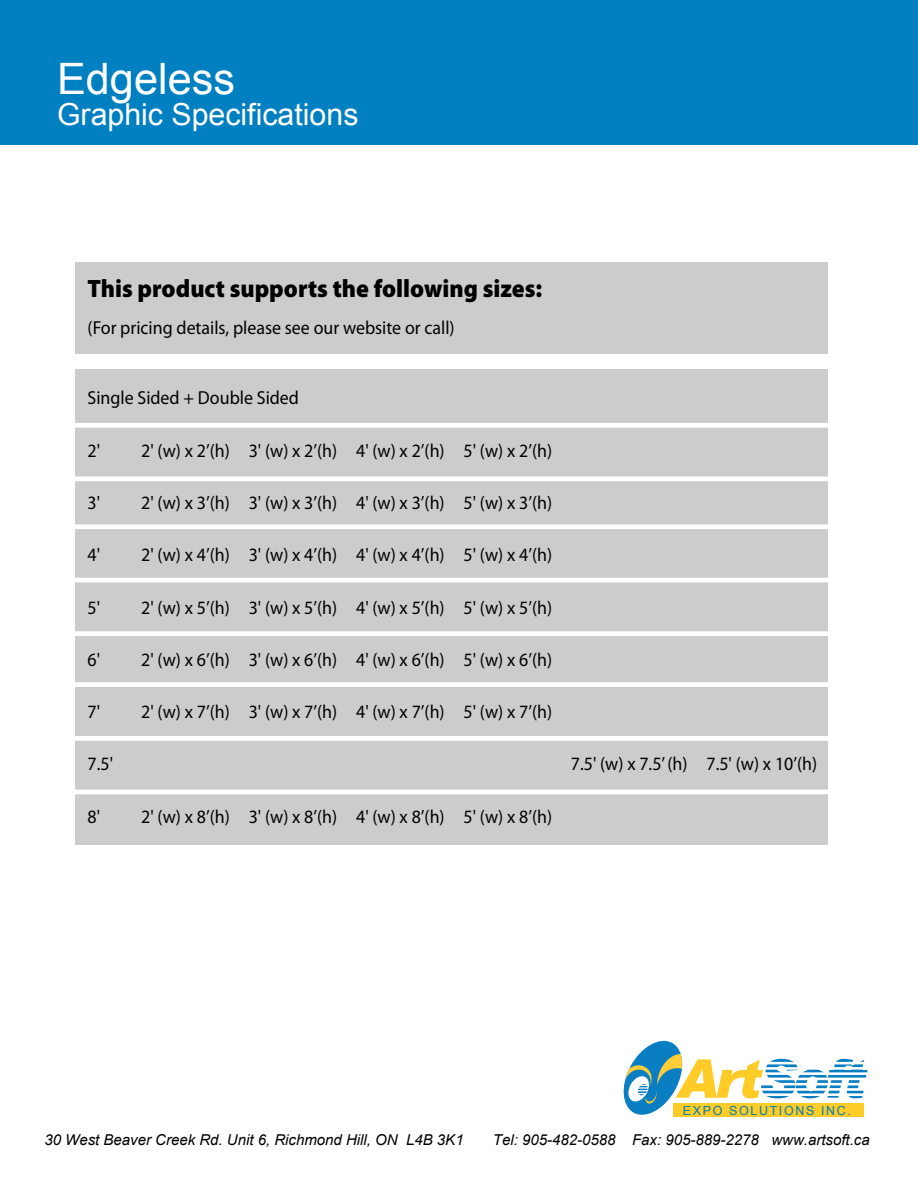
<style>
.page{position:relative;width:918px;height:1188px;background:#fff}
.page>*{position:absolute;margin:0;border:0;box-sizing:border-box;transform-origin:0 0}
.t1{font:43.35px "Arial";color:#fff}
.t2{font:30.3px "Arial";color:#fff}
.t3{font:900 25.2px "Myriad Pro";color:#000;scale:.95 1}
.t4{font:18.9px "Myriad Pro";color:#000;scale:.95 1}
.t5{font:italic 15px "Arial";color:#000}
.t6{font:12.45px "Arial";letter-spacing:.13em;color:#017ebb}
</style>
<div class="page">
<div style="left:0;top:0;width:918px;height:144px;background:#007fc1"></div>
<svg style="left:623px;top:1040px;width:244px;height:77px"></svg>
<div style="left:76px;top:262px;width:752px;height:92px;background:#ccc"></div>
<div style="left:76px;top:369px;width:752px;height:476px;background:#ccc"></div>
<div style="left:42px;top:423px;width:834px;height:5px;background:#fff"></div>
<hr style="left:42px;top:477px;width:834px;height:4px;background:#fff">
<div style="left:42px;top:524px;width:834px;height:5px;background:#fff"></div>
<hr style="left:42px;top:578px;width:834px;height:4px;background:#fff">
<div style="left:42px;top:631px;width:834px;height:5px;background:#fff"></div>
<div style="left:42px;top:682px;width:834px;height:5px;background:#fff"></div>
<div style="left:42px;top:736px;width:834px;height:5px;background:#fff"></div>
<hr style="left:42px;top:790px;width:834px;height:4px;background:#fff">
<h1 class="t1" style="left:57px;top:51px;width:180px">Edgeless</h1>
<h2 class="t2" style="left:57px;top:94px;width:303px">Graphic Specifications</h2>
<h3 class="t3" style="left:88px;top:275px;width:480px">This product supports the following sizes:</h3>
<p class="t4" style="left:88px;top:317px;width:388px">(For pricing details, please see our website or call)</p>
<p class="t4" style="left:88px;top:388px;width:224px">Single Sided + Double Sided</p>
<p class="t4" style="left:88px;top:440px;width:15px">2'</p>
<p class="t4" style="left:141px;top:440px;width:434px">2' (w) x 2’(h) 3' (w) x 2’(h) 4' (w) x 2’(h) 5' (w) x 2’(h)</p>
<p class="t4" style="left:88px;top:492px;width:15px">3'</p>
<p class="t4" style="left:141px;top:492px;width:434px">2' (w) x 3’(h) 3' (w) x 3’(h) 4' (w) x 3’(h) 5' (w) x 3’(h)</p>
<p class="t4" style="left:88px;top:545px;width:15px">4'</p>
<p class="t4" style="left:141px;top:545px;width:434px">2' (w) x 4’(h) 3' (w) x 4’(h) 4' (w) x 4’(h) 5' (w) x 4’(h)</p>
<p class="t4" style="left:88px;top:597px;width:15px">5'</p>
<p class="t4" style="left:141px;top:597px;width:434px">2' (w) x 5’(h) 3' (w) x 5’(h) 4' (w) x 5’(h) 5' (w) x 5’(h)</p>
<p class="t4" style="left:88px;top:649px;width:15px">6'</p>
<p class="t4" style="left:141px;top:649px;width:434px">2' (w) x 6’(h) 3' (w) x 6’(h) 4' (w) x 6’(h) 5' (w) x 6’(h)</p>
<p class="t4" style="left:88px;top:701px;width:15px">7'</p>
<p class="t4" style="left:141px;top:701px;width:434px">2' (w) x 7’(h) 3' (w) x 7’(h) 4' (w) x 7’(h) 5' (w) x 7’(h)</p>
<p class="t4" style="left:88px;top:754px;width:28px">7.5'</p>
<p class="t4" style="left:571px;top:754px;width:261px">7.5' (w) x 7.5’ (h) 7.5' (w) x 10’(h)</p>
<p class="t4" style="left:88px;top:806px;width:15px">8'</p>
<p class="t4" style="left:141px;top:806px;width:434px">2' (w) x 8’(h) 3' (w) x 8’(h) 4' (w) x 8’(h) 5' (w) x 8’(h)</p>
<p class="t6" style="left:683px;top:1102px;width:170px">EXPO SOLUTIONS INC.</p>
<p class="t5" style="left:44px;top:1130px;width:421px">30 West Beaver Creek Rd. Unit 6, Richmond Hill, ON L4B 3K1</p>
<p class="t5" style="left:493px;top:1130px;width:378px">Tel: 905-482-0588 Fax: 905-889-2278 www.artsoft.ca</p>
</div>
